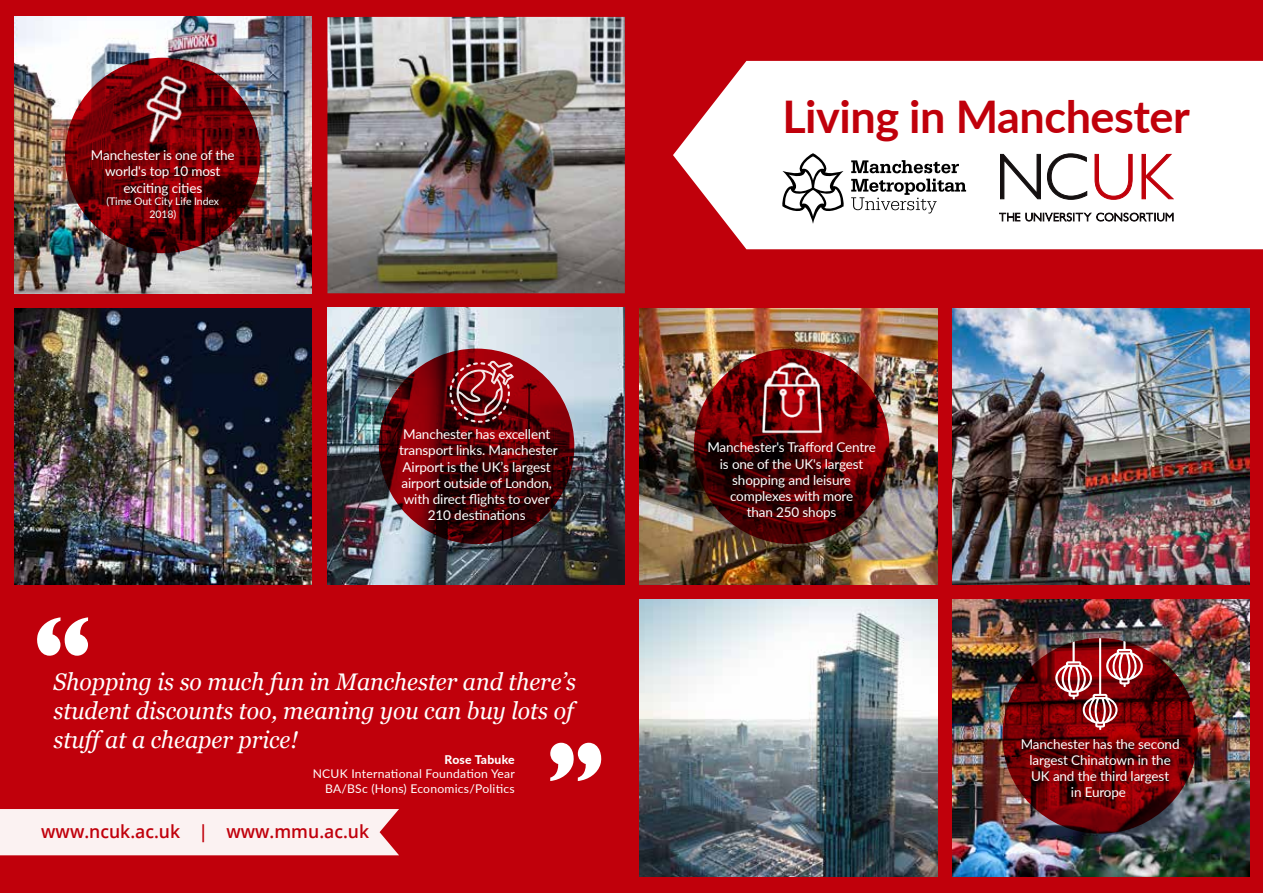
<style>
.page{position:relative;width:1263px;height:893px;background:#c0000b}
.page>*{position:absolute;margin:0;border:0;box-sizing:border-box;transform-origin:0 0}
.t1{font:700 45px "Lato";letter-spacing:-.01em;color:#c0000b}
.t2{font:italic 24px/28.8px "Georgia";color:#fff;text-align:justify;scale:.96 1}
.t3{font:600 18px "Open Sans";color:#c0000b}
.t4{font:13.5px/16.2px "Lato";letter-spacing:-.01em;color:#fff;text-align:center}
.t5{font:12px/14.4px "Lato";letter-spacing:.02em;color:#fff;text-align:right}
.t6{font:800 12px "Lato";letter-spacing:.02em;color:#fff}
.t7{font:10.5px/12.6px "Lato";letter-spacing:-.01em;color:#fff;text-align:center}
</style>
<div class="page">
<img style="left:14px;top:17px;width:298px;height:276px">
<svg style="left:66px;top:58px;width:194px;height:194px;background:#620004"></svg>
<img style="left:14px;top:308px;width:298px;height:277px">
<img style="left:952px;top:600px;width:298px;height:276px">
<img style="left:327px;top:308px;width:298px;height:276px">
<img style="left:952px;top:308px;width:298px;height:277px">
<svg style="left:673px;top:61px;width:590px;height:188px;background:#faebec"></svg>
<svg style="left:1000px;top:154px;width:41px;height:45px;background:#b2b0b0"></svg>
<svg style="left:1047px;top:154px;width:40px;height:46px;background:#c7c6c6"></svg>
<svg style="left:1094px;top:154px;width:39px;height:46px"></svg>
<svg style="left:1141px;top:154px;width:33px;height:45px"></svg>
<svg style="left:999px;top:213px;width:174px;height:8px"></svg>
<svg style="left:37px;top:617px;width:51px;height:39px"></svg>
<svg style="left:550px;top:743px;width:51px;height:38px"></svg>
<div style="left:0;top:809px;width:399px;height:46px;background:#fbf2f2"></div>
<svg style="left:1002px;top:638px;width:196px;height:196px;background:#670004"></svg>
<img style="left:327px;top:17px;width:298px;height:276px">
<img style="left:640px;top:308px;width:297px;height:277px">
<svg style="left:782px;top:153px;width:62px;height:71px;background:#c8c8c8"></svg>
<svg style="left:851px;top:179px;width:115px;height:34px;background:#c3c3c3"></svg>
<svg style="left:851px;top:160px;width:108px;height:13px"></svg>
<svg style="left:695px;top:349px;width:194px;height:194px;background:#500002"></svg>
<img style="left:103px;top:59px;width:116px;height:116px">
<svg style="left:1055px;top:638px;width:88px;height:92px;background:#973539"></svg>
<img style="left:751px;top:360px;width:81px;height:81px">
<img style="left:640px;top:600px;width:297px;height:276px">
<svg style="left:380px;top:349px;width:194px;height:194px;background:#5a0005"></svg>
<svg style="left:450px;top:361px;width:64px;height:62px;background:#903238"></svg>
<p class="t4" style="left:91px;top:147px;width:145px">Manchester is one of the world's top 10 most exciting cities</p>
<p class="t7" style="left:106px;top:195px;width:114px">(Time Out City Life Index<br>2018)</p>
<p class="t4" style="left:399px;top:426px;width:160px">Manchester has excellent transport links. Manchester<br>Airport is the UK’s largest airport outside of London, with direct flights to over<br>210 destinations</p>
<h2 class="t2" style="left:54px;top:667px;width:546px">Shopping is so much fun in Manchester and there’s student discounts too, meaning you can buy lots of stuff at a cheaper price!</h2>
<p class="t6" style="left:445px;top:750px;width:72px">Rose Tabuke</p>
<p class="t5" style="left:313px;top:766px;width:204px">NCUK International Foundation Year<br>BA/BSc (Hons) Economics/Politics</p>
<h3 class="t3" style="left:41px;top:819px;width:329px">www.ncuk.ac.uk | www.mmu.ac.uk</h3>
<h1 class="t1" style="left:782px;top:83px;width:409px">Living in Manchester</h1>
<p class="t4" style="left:707px;top:439px;width:170px">Manchester's Trafford Centre is one of the UK's largest shopping and leisure complexes with more<br>than 250 shops</p>
<p class="t4" style="left:1021px;top:735px;width:160px">Manchester has the second largest Chinatown in the<br>UK and the third largest<br>in Europe</p>
</div>
